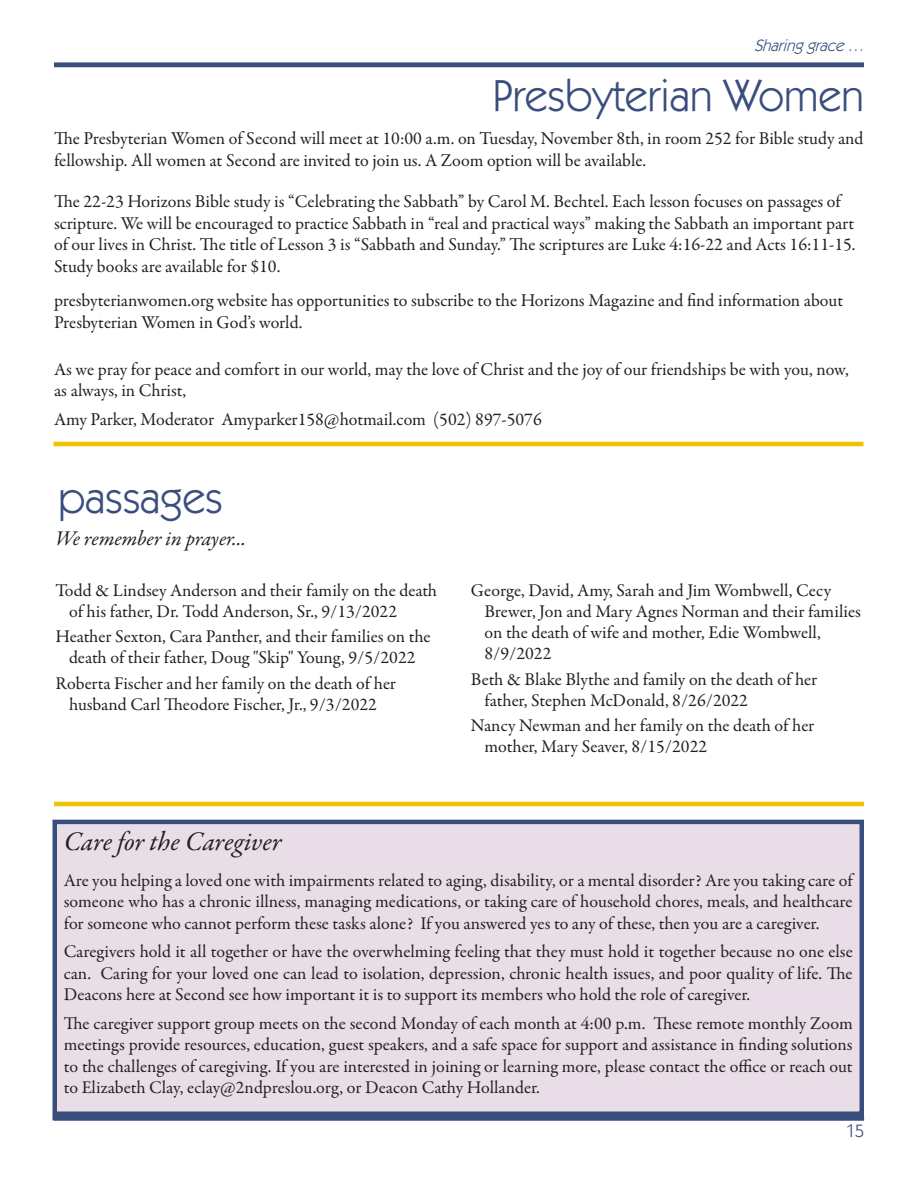
<style>
.page{position:relative;width:918px;height:1188px;background:#fff}
.page>*{position:absolute;margin:0;border:0;box-sizing:border-box;transform-origin:0 0}
.t1{font:45px "ITC Kabel Std";color:#3a4e7e}
.t2{font:italic 27px "Garamond Premr Pro";letter-spacing:-.005em;color:#241f1f}
.t3{font:italic 21px "Garamond Premr Pro";color:#241f1f}
.t4{font:18.15px/21.6px "Garamond Premr Pro";color:#241f1f}
.t5{font:18px/21px "Garamond Premr Pro";color:#241f1f}
.t6{font:18px "ITC Kabel Std";color:#3a4e7e}
.t7{font:italic 16.5px "ITC Kabel Std";color:#3a4e7e}
</style>
<div class="page">
<hr style="left:54px;top:63px;width:810px;height:4px;background:#3a4e7e">
<hr style="left:52px;top:1116px;width:812px;height:4px;background:#3a4e7e">
<hr style="left:54px;top:442px;width:810px;height:4px;background:#f2c300">
<hr style="left:54px;top:802px;width:810px;height:4px;background:#f2c300">
<div style="left:55px;top:822px;width:807px;height:292px;background:#e9dee7"></div>
<div style="left:52px;top:820px;width:812px;height:296px;border:4px solid #3a4e7e"></div>
<p class="t7" style="left:754px;top:36px;width:117px">Sharinggrace…</p>
<h1 class="t1" style="left:493px;top:70px;width:373px">Presbyterian Women</h1>
<p class="t4" style="left:54px;top:128px;width:811px">The Presbyterian Women of Second will meet at 10:00 a.m. on Tuesday, November 8th, in room 252 for Bible study and fellowship. All women at Second are invited to join us. A Zoom option will be available.</p>
<p class="t4" style="left:54px;top:191px;width:803px">The 22-23 Horizons Bible study is “Celebrating the Sabbath” by Carol M. Bechtel. Each lesson focuses on passages of scripture. We will be encouraged to practice Sabbath in “real and practical ways” making the Sabbath an important part of our lives in Christ. The title of Lesson 3 is “Sabbath and Sunday.” The scriptures are Luke 4:16-22 and Acts 16:11-15.<br>Study books are available for $10.</p>
<p class="t4" style="left:54px;top:290px;width:791px">presbyterianwomen.org website has opportunities to subscribe to the Horizons Magazine and find information about<br>Presbyterian Women in God’s world.</p>
<p class="t4" style="left:54px;top:359px;width:796px">As we pray for peace and comfort in our world, may the love of Christ and the joy of our friendships be with you, now, as always, in Christ,</p>
<p class="t4" style="left:54px;top:409px;width:489px">Amy Parker, Moderator Amyparker158@hotmail.com (502) 897-5076</p>
<h1 class="t1" style="left:58px;top:472px;width:166px">passages</h1>
<p class="t3" style="left:56px;top:525px;width:192px">We remember in prayer...</p>
<p class="t5" style="left:69px;top:580px;width:370px;text-indent:-14px">Todd &amp; Lindsey Anderson and their family on the death of his father, Dr. Todd Anderson, Sr., 9/13/2022</p>
<p class="t5" style="left:56px;top:627px;width:377px;text-align:center">Heather Sexton, Cara Panther, and their families on the death of their father, Doug "Skip" Young, 9/5/2022</p>
<p class="t5" style="left:56px;top:673px;width:342px;text-align:center">Roberta Fischer and her family on the death of her husband Carl Theodore Fischer, Jr., 9/3/2022</p>
<p class="t5" style="left:484px;top:581px;width:378px;text-indent:-14px">George, David, Amy, Sarah and Jim Wombwell, Cecy Brewer, Jon and Mary Agnes Norman and their families on the death of wife and mother, Edie Wombwell, 8/9/2022</p>
<p class="t5" style="left:484px;top:669px;width:334px;text-indent:-14px">Beth &amp; Blake Blythe and family on the death of her father, Stephen McDonald, 8/26/2022</p>
<p class="t5" style="left:484px;top:715px;width:331px;text-indent:-14px">Nancy Newman and her family on the death of her mother, Mary Seaver, 8/15/2022</p>
<h2 class="t2" style="left:64px;top:825px;width:219px">Care for the Caregiver</h2>
<p class="t5" style="left:64px;top:870px;width:791px;line-height:21.6px;text-align:justify">Are you helping a loved one with impairments related to aging, disability, or a mental disorder? Are you taking care of someone who has a chronic illness, managing medications, or taking care of household chores, meals, and healthcare for someone who cannot perform these tasks alone? If you answered yes to any of these, then you are a caregiver.</p>
<p class="t5" style="left:64px;top:941px;width:791px;line-height:21.6px;text-align:justify">Caregivers hold it all together or have the overwhelming feeling that they must hold it together because no one else can. Caring for your loved one can lead to isolation, depression, chronic health issues, and poor quality of life. The Deacons here at Second see how important it is to support its members who hold the role of caregiver.</p>
<p class="t5" style="left:64px;top:1013px;width:791px;line-height:21.6px;text-align:justify">The caregiver support group meets on the second Monday of each month at 4:00 p.m. These remote monthly Zoom meetings provide resources, education, guest speakers, and a safe space for support and assistance in finding solutions to the challenges of caregiving. If you are interested in joining or learning more, please contact the office or reach out to Elizabeth Clay, eclay@2ndpreslou.org, or Deacon Cathy Hollander.</p>
<p class="t6" style="left:846px;top:1121px;width:19px">15</p>
</div>
